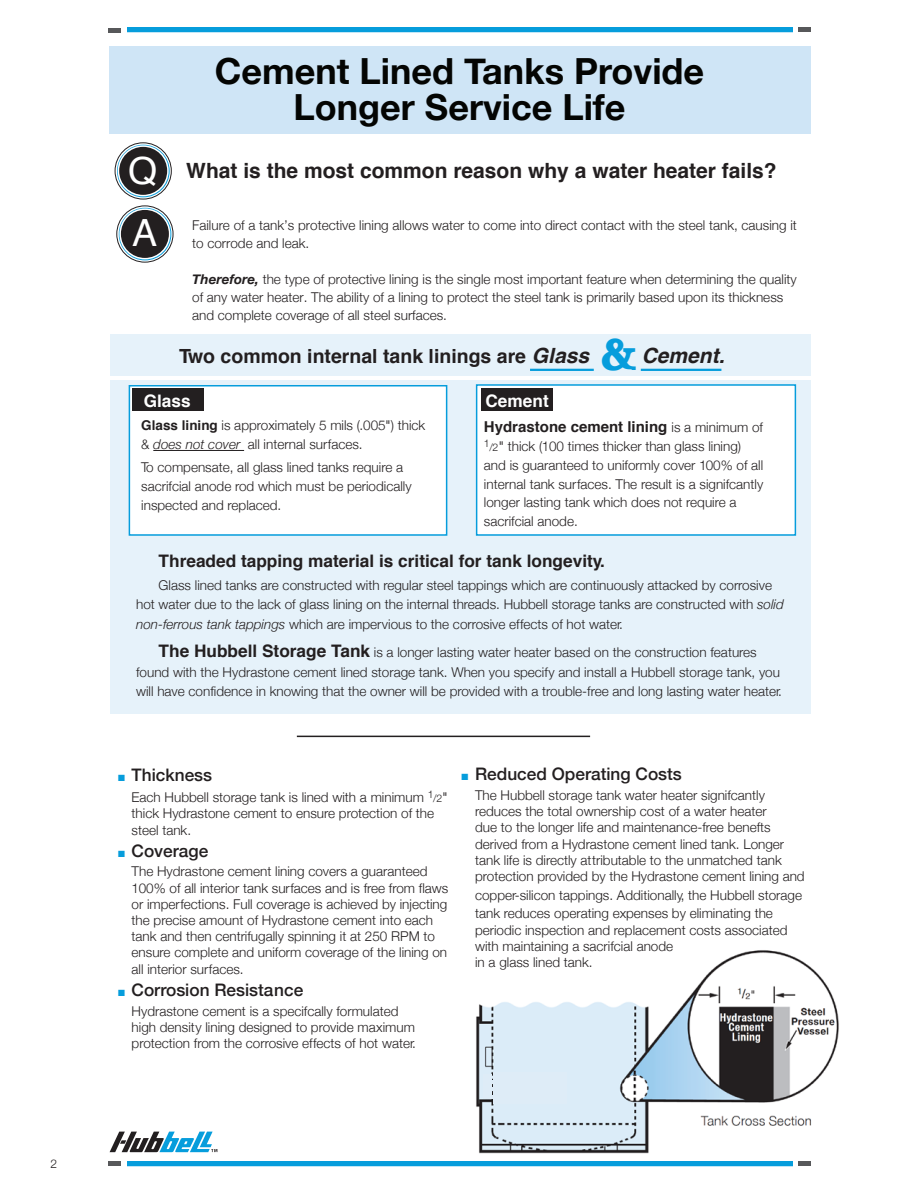
<style>
.page{position:relative;width:918px;height:1188px;background:#fff}
.page>*{position:absolute;margin:0;border:0;box-sizing:border-box;transform-origin:0 0}
.t1{font:37.5px "Helvetica";color:#fff}
.t2{font:700 36px/36px "Helvetica Neue";color:#040503;text-align:center}
.t3{font:700 21px "Helvetica";color:#231f20}
.t4{font:700 19.5px "Helvetica";color:#231f20}
.t5{font:500 17.25px "Helvetica Neue";color:#231f20}
.t6{font:700 17.25px "Helvetica";color:#231f20}
.t7{font:700 17.25px "Helvetica";color:#fff}
.t8{font:700 15px "Helvetica";color:#231f20}
.t9{font:300 13.5px/16.2px "Helvetica Neue";color:#231f20}
.t10{font:300 12px "Helvetica Neue";color:#231f20}
.t11{font:12px "Helvetica Neue";color:#231f20}
.s1{font-weight:700;font-style:italic}
.s2{font-style:italic;font-size:21px}
.s3{font-family:"Bookman";font-weight:600;font-size:45px;color:#069ddc}
.s4{font-family:"Helvetica";font-weight:700}
.s5{font-weight:400}
.s6{font-style:italic}
.s7{font-family:"Helvetica Neue";font-weight:300;font-size:13.5px}
.s8{font-size:10.5px}
.s9{font-family:"Helvetica";font-weight:700;font-size:17.25px}
.s10{color:#069ddc}
</style>
<div class="page">
<hr style="left:108px;top:28px;width:13px;height:4px;background:#57585a">
<hr style="left:798px;top:28px;width:13px;height:4px;background:#57585a">
<div style="left:127px;top:27px;width:666px;height:5px;background:#069ddc"></div>
<svg style="left:110px;top:1132px;width:107px;height:20px"></svg>
<hr style="left:108px;top:1161px;width:13px;height:4px;background:#57585a">
<div style="left:798px;top:1161px;width:13px;height:5px;background:#57585a"></div>
<div style="left:127px;top:1161px;width:666px;height:5px;background:#069ddc"></div>
<img style="left:479px;top:969px;width:360px;height:185px">
<div style="left:109px;top:46px;width:702px;height:88px;background:#cfe5f6"></div>
<svg style="left:114px;top:141px;width:60px;height:60px"></svg>
<div style="left:115px;top:142px;width:57px;height:57px;border:1px solid #231f20;border-radius:50%"></div>
<svg style="left:117px;top:145px;width:53px;height:52px"></svg>
<div style="left:118px;top:146px;width:50px;height:50px;background:#231f20;border-radius:50%"></div>
<div style="left:118px;top:145px;width:51px;height:51px;border:2px solid #fff;border-radius:50%"></div>
<svg style="left:116px;top:204px;width:60px;height:60px"></svg>
<div style="left:116px;top:206px;width:57px;height:57px;border:1px solid #231f20;border-radius:50%"></div>
<svg style="left:119px;top:208px;width:52px;height:52px"></svg>
<div style="left:120px;top:209px;width:50px;height:50px;background:#231f20;border-radius:50%"></div>
<div style="left:119px;top:208px;width:51px;height:51px;border:2px solid #fff;border-radius:50%"></div>
<div style="left:110px;top:380px;width:701px;height:334px;background:#e6f2fa"></div>
<div style="left:110px;top:334px;width:700px;height:42px;background:#e6f2fa"></div>
<div style="left:129px;top:385px;width:318px;height:151px;background:#fff;border:2px solid #069ddc"></div>
<div style="left:476px;top:384px;width:320px;height:152px;background:#fff;border:2px solid #069ddc"></div>
<hr style="left:530px;top:369px;width:64px;height:2px;background:#069ddc">
<div style="left:132px;top:389px;width:72px;height:22px;background:#231f20"></div>
<hr style="left:153px;top:450px;width:91px;height:1px;background:#231f20">
<div style="left:481px;top:389px;width:71px;height:22px;background:#231f20"></div>
<hr style="left:297px;top:736px;width:293px;height:1px;background:#231f20">
<hr style="left:641px;top:369px;width:80px;height:2px;background:#069ddc">
<svg style="left:476px;top:950px;width:337px;height:178px"></svg>
<div style="left:749px;top:986px;width:7px;height:6px;background:#fff"></div>
<p class="t10" style="left:51px;top:1154px;width:8px">2</p>
<h1 class="t1" style="left:128px;top:142px;width:31px">Q</h1>
<h1 class="t1" style="left:132px;top:204px;width:27px">A</h1>
<h2 class="t2" style="left:215px;top:54px;width:491px">Cement Lined Tanks Provide<br>Longer Service Life</h2>
<h3 class="t3" style="left:186px;top:154px;width:592px">What is the most common reason why a water heater fails?</h3>
<p class="t9" style="left:192px;top:216px;width:606px;line-height:18px">Failure of a tank’s protective lining allows water to come into direct contact with the steel tank, causing it to corrode and leak.</p>
<p class="t9" style="left:192px;top:270px;width:606px;line-height:18px"><span class="s1">Therefore,</span> the type of protective lining is the single most important feature when determining the quality of any water heater. The ability of a lining to protect the steel tank is primarily based upon its thickness and complete coverage of all steel surfaces.</p>
<h3 class="t4" style="left:179px;top:341px;width:547px">Two common internal tank linings are <span class="s2">Glass</span> <span class="s3">&amp;</span> <span class="s2">Cement.</span></h3>
<p class="t7" style="left:144px;top:387px;width:48px">Glass</p>
<p class="t7" style="left:486px;top:387px;width:65px">Cement</p>
<p class="t9" style="left:141px;top:415px;width:286px;line-height:18.8px"><span class="s4">Glass lining</span> is approximately 5 mils (.005<span class="s5">"</span>) thick &amp; <span class="s6">does not cover</span> all internal surfaces.</p>
<p class="t9" style="left:141px;top:457px;width:272px;line-height:18.8px">To compensate, all glass lined tanks require a sacrifcial anode rod which must be periodically inspected and replaced.</p>
<p class="t8" style="left:484px;top:415px;width:281px">Hydrastone cement lining <span class="s7">is a minimum of</span></p>
<p class="t9" style="left:484px;top:436px;width:281px;line-height:18.8px"><sup>1</sup><span class="s8">/2</span><span class="s5">"</span> thick (100 times thicker than glass lining) and is guaranteed to uniformly cover 100% of all internal tank surfaces. The result is a signifcantly longer lasting tank which does not require a sacrifcial anode.</p>
<p class="t6" style="left:159px;top:548px;width:448px">Threaded tapping material is critical for tank longevity.</p>
<p class="t9" style="left:136px;top:574px;width:649px;line-height:19.5px;text-indent:23px">Glass lined tanks are constructed with regular steel tappings which are continuously attacked by corrosive hot water due to the lack of glass lining on the internal threads. Hubbell storage tanks are constructed with <span class="s6">solid non-ferrous tank tappings</span> which are impervious to the corrosive effects of hot water.</p>
<p class="t9" style="left:136px;top:642px;width:647px;line-height:19.5px;text-align:center"><span class="s9">The Hubbell Storage Tank</span> is a longer lasting water heater based on the construction features<br>found with the Hydrastone cement lined storage tank. When you specify and install a Hubbell storage tank, you will have confidence in knowing that the owner will be provided with a trouble-free and long lasting water heater.</p>
<p class="t5" style="left:118px;top:761px;width:96px"><span class="s10">■</span> Thickness</p>
<p class="t9" style="left:132px;top:788px;width:318px">Each Hubbell storage tank is lined with a minimum <sup>1</sup><span class="s8">/2</span><span class="s5">" </span>thick Hydrastone cement to ensure protection of the steel tank.</p>
<p class="t5" style="left:118px;top:837px;width:92px"><span class="s10">■</span> Coverage</p>
<p class="t9" style="left:132px;top:862px;width:318px">The Hydrastone cement lining covers a guaranteed 100% of all interior tank surfaces and is free from flaws or imperfections. Full coverage is achieved by injecting the precise amount of Hydrastone cement into each tank and then centrifugally spinning it at 250 RPM to ensure complete and uniform coverage of the lining on all interior surfaces.</p>
<p class="t5" style="left:118px;top:976px;width:187px"><span class="s10">■</span> Corrosion Resistance</p>
<p class="t9" style="left:132px;top:1002px;width:286px">Hydrastone cement is a specifcally formulated high density lining designed to provide maximum protection from the corrosive effects of hot water.</p>
<p class="t5" style="left:462px;top:760px;width:222px"><span class="s10">■</span> Reduced Operating Costs</p>
<p class="t9" style="left:475px;top:786px;width:331px">The Hubbell storage tank water heater signifcantly reduces the total ownership cost of a water heater<br>due to the longer life and maintenance-free benefts derived from a Hydrastone cement lined tank. Longer tank life is directly attributable to the unmatched tank protection provided by the Hydrastone cement lining and</p>
<p class="t9" style="left:475px;top:885px;width:328px;line-height:18.8px">copper-silicon tappings. Additionally, the Hubbell storage tank reduces operating expenses by eliminating the</p>
<p class="t9" style="left:475px;top:921px;width:314px">periodic inspection and replacement costs associated with maintaining a sacrifcial anode<br>in a glass lined tank.</p>
<p class="t11" style="left:750px;top:986px;width:7px">"</p>
</div>
